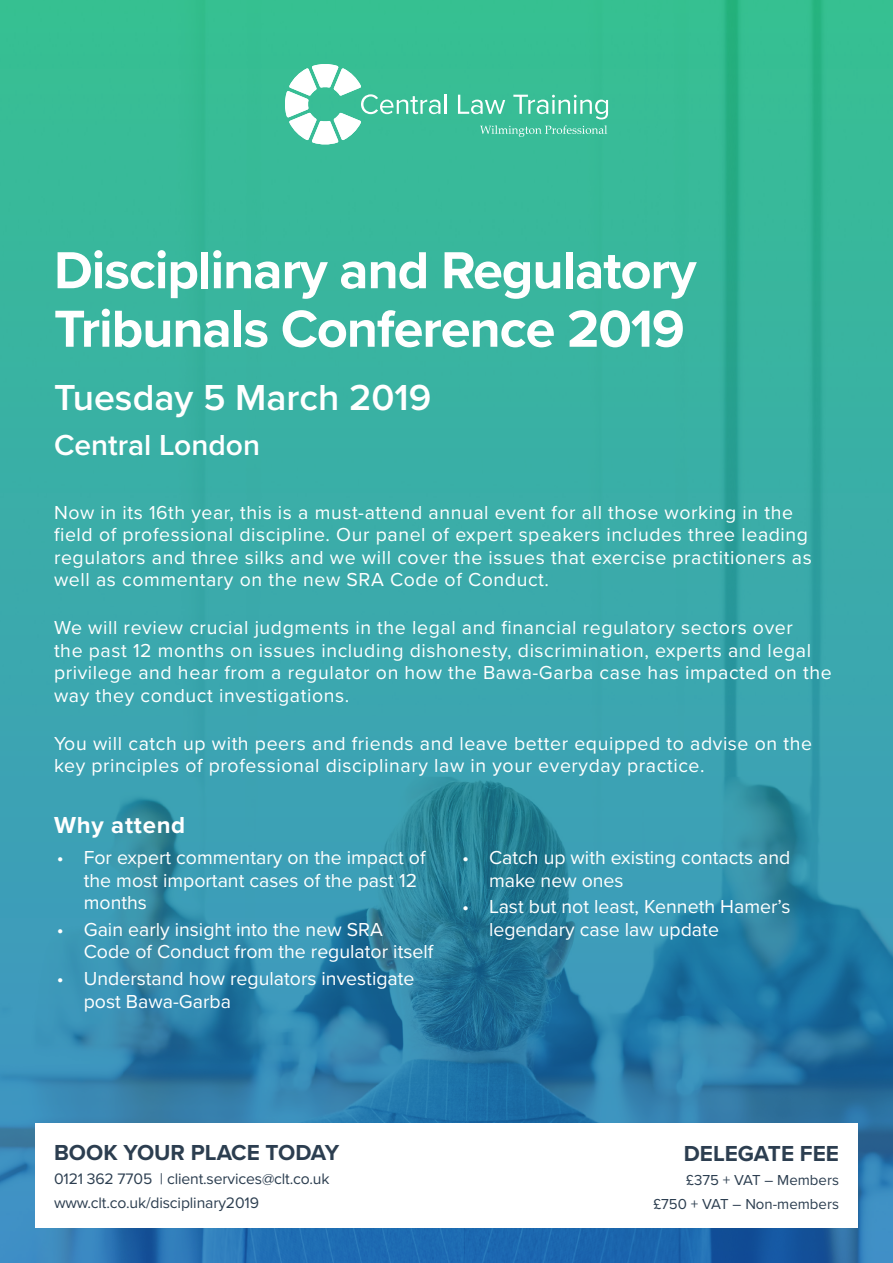
<style>
.page{position:relative;width:893px;height:1263px;background:#fff}
.page>*{position:absolute;margin:0;border:0;box-sizing:border-box;transform-origin:0 0}
.t1{font:700 54px/58.5px "Proxima Nova";letter-spacing:-.02em;color:#fff}
.t2{font:600 37.5px "Proxima Nova";color:#fff}
.t3{font:600 30px "Proxima Nova";color:#fff}
.Paragraph_Style_3{font:700 24px "Proxima Nova";letter-spacing:.03em;color:#fff}
.Course_Header{font:700 22.5px "Proxima Nova";color:#2c3e50}
.Paragraph_Style_3-2{font:19.5px/22.5px "Proxima Nova";letter-spacing:.03em;color:#fff}
.Paragraph_Style_3-3{font:19.5px/22.5px "Proxima Nova";color:#fff}
.Course_Header-2{font:15.75px/24px "Proxima Nova";letter-spacing:-.01em;color:#2c3e50}
.Course_Header-3{font:15px/24px "Proxima Nova";color:#2c3e50;text-align:right}
</style>
<div class="page">
<img style="left:0;top:0;width:893px;height:1263px">
<svg style="left:480px;top:125px;width:127px;height:12px;background:#5ac7a8"></svg>
<svg style="left:284px;top:63px;width:156px;height:82px"></svg>
<hr style="left:444px;top:95px;width:3px;height:19px;background:#fff">
<svg style="left:458px;top:95px;width:47px;height:19px"></svg>
<svg style="left:513px;top:95px;width:95px;height:24px;background:#64cbac"></svg>
<div style="left:35px;top:1124px;width:823px;height:104px;background:#fff"></div>
<p class="t1" style="left:54px;top:240px;width:644px">Disciplinary and Regulatory<br>Tribunals Conference 2019</p>
<p class="t2" style="left:54px;top:370px;width:379px">Tuesday 5 March 2019</p>
<p class="t3" style="left:54px;top:422px;width:208px">Central London</p>
<p class="Paragraph_Style_3-2" style="left:54px;top:500px;width:759px">Now in its 16th year, this is a must-attend annual event for all those working in the field of professional discipline. Our panel of expert speakers includes three leading regulators and three silks and we will cover the issues that exercise practitioners as well as commentary on the new SRA Code of Conduct.</p>
<p class="Paragraph_Style_3-2" style="left:54px;top:616px;width:779px">We will review crucial judgments in the legal and financial regulatory sectors over<br>the past 12 months on issues including dishonesty, discrimination, experts and legal privilege and hear from a regulator on how the Bawa-Garba case has impacted on the way they conduct investigations.</p>
<p class="Paragraph_Style_3-2" style="left:54px;top:731px;width:760px">You will catch up with peers and friends and leave better equipped to advise on the key principles of professional disciplinary law in your everyday practice.</p>
<p class="Paragraph_Style_3" style="left:54px;top:807px;width:133px">Why attend</p>
<p class="Paragraph_Style_3-3" style="left:84px;top:845px;width:343px;text-indent:-27px">• For expert commentary on the impact of the most important cases of the past 12 months</p>
<p class="Paragraph_Style_3-3" style="left:84px;top:917px;width:351px;text-indent:-27px">• Gain early insight into the new SRA<br>Code of Conduct from the regulator itself</p>
<p class="Paragraph_Style_3-3" style="left:84px;top:966px;width:332px;text-indent:-27px">• Understand how regulators investigate post Bawa-Garba</p>
<p class="Paragraph_Style_3-3" style="left:489px;top:845px;width:303px;text-indent:-27px">• Catch up with existing contacts and make new ones</p>
<p class="Paragraph_Style_3-3" style="left:489px;top:895px;width:303px;text-indent:-27px">• Last but not least, Kenneth Hamer’s legendary case law update</p>
<p class="Course_Header" style="left:54px;top:1136px;width:287px">BOOK YOUR PLACE TODAY</p>
<p class="Course_Header-2" style="left:54px;top:1166px;width:277px">0121 362 7705 | client.services@clt.co.uk www.clt.co.uk/disciplinary2019</p>
<p class="Course_Header" style="left:684px;top:1136px;width:157px">DELEGATE FEE</p>
<p class="Course_Header-3" style="left:653px;top:1167px;width:187px">£375 + VAT – Members £750 + VAT – Non-members</p>
</div>
